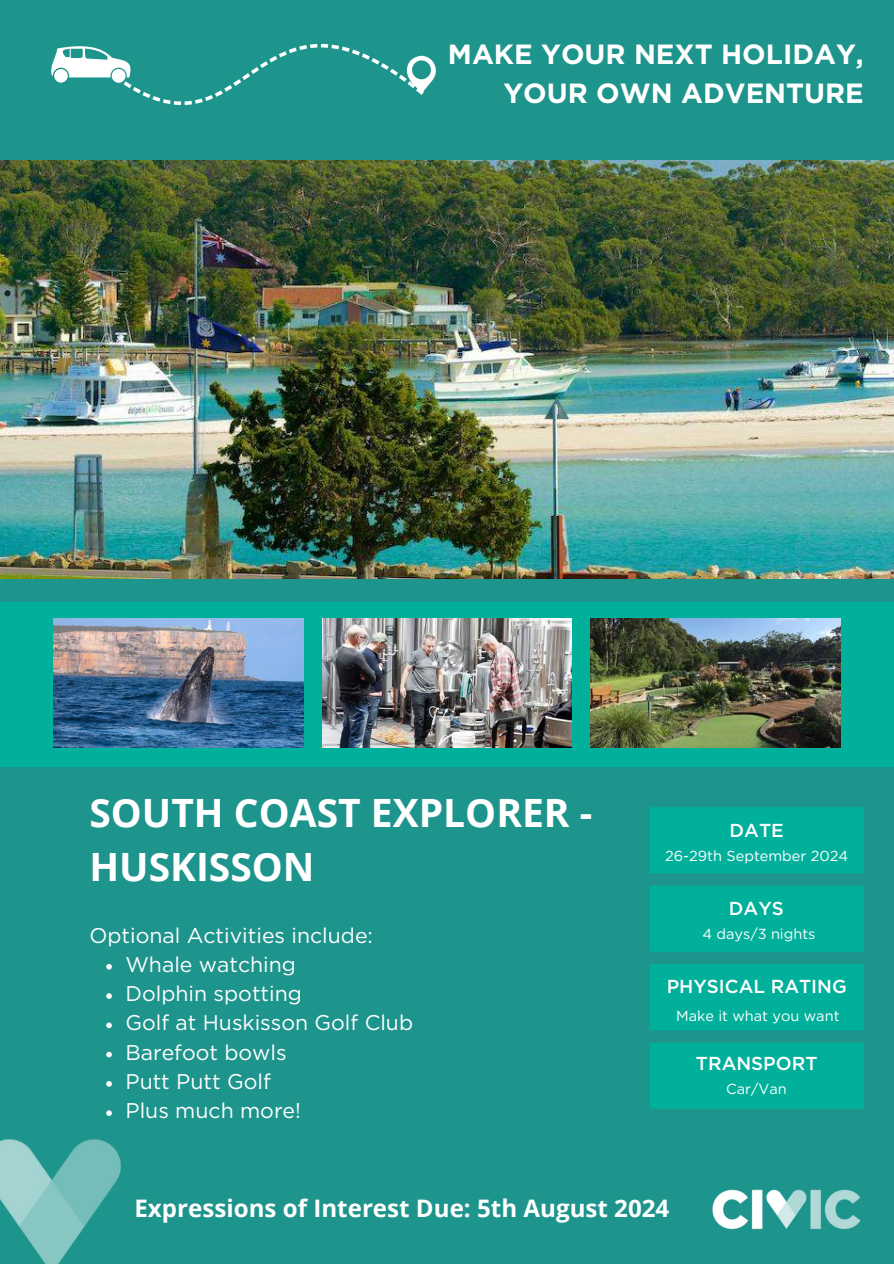
<style>
.page{position:relative;width:894px;height:1264px;background:#fff}
.page>*{position:absolute;margin:0;border:0;box-sizing:border-box;transform-origin:0 0}
.t1{font:700 39px/54px "Open Sans";color:#fff}
.t2{font:700 27.75px/38.2px "Gotham";color:#fff;text-align:right}
.t3{font:700 24.15px "Open Sans";color:#fff}
.t4{font:21.3px/29.2px "Gotham";color:#fff}
.t5{font:500 18.75px "Gotham";color:#fff}
.t6{font:14.55px "Gotham";color:#fff}
</style>
<div class="page">
<div style="left:0;top:0;width:893px;height:1263px;background:#1d948c"></div>
<div style="left:0;top:602px;width:893px;height:164px;background:#00b09b"></div>
<img style="left:0;top:160px;width:893px;height:418px">
<img style="left:54px;top:618px;width:250px;height:129px">
<img style="left:322px;top:618px;width:250px;height:129px">
<img style="left:590px;top:618px;width:249px;height:129px">
<svg style="left:51px;top:44px;width:385px;height:61px"></svg>
<svg style="left:649px;top:807px;width:214px;height:301px;background:#03ac99"></svg>
<img style="left:0;top:1139px;width:121px;height:124px">
<img style="left:712px;top:1189px;width:149px;height:41px">
<svg style="left:106px;top:964px;width:6px;height:5px"></svg>
<svg style="left:106px;top:993px;width:6px;height:5px"></svg>
<svg style="left:106px;top:1022px;width:6px;height:6px"></svg>
<svg style="left:106px;top:1051px;width:6px;height:6px"></svg>
<svg style="left:106px;top:1081px;width:6px;height:5px"></svg>
<svg style="left:106px;top:1110px;width:6px;height:5px"></svg>
<h2 class="t2" style="left:448px;top:35px;width:417px">MAKE YOUR NEXT HOLIDAY,<br>YOUR OWN ADVENTURE</h2>
<h1 class="t1" style="left:89px;top:784px;width:504px">SOUTH COAST EXPLORER -<br>HUSKISSON</h1>
<p class="t4" style="left:125px;top:920px;width:289px;text-indent:-36px">Optional Activities include:<br>Whale watching<br>Dolphin spotting<br>Golf at Huskisson Golf Club<br>Barefoot bowls<br>Putt Putt Golf<br>Plus much more!</p>
<p class="t5" style="left:729px;top:819px;width:56px">DATE</p>
<p class="t6" style="left:665px;top:848px;width:185px">26-29th September 2024</p>
<p class="t5" style="left:728px;top:897px;width:56px">DAYS</p>
<p class="t6" style="left:702px;top:925px;width:115px">4 days/3 nights</p>
<p class="t5" style="left:666px;top:975px;width:181px">PHYSICAL RATING</p>
<p class="t6" style="left:676px;top:1007px;width:165px">Make it what you want</p>
<p class="t5" style="left:695px;top:1052px;width:123px">TRANSPORT</p>
<p class="t6" style="left:725px;top:1080px;width:62px">Car/Van</p>
<p class="t3" style="left:134px;top:1191px;width:536px">Expressions of Interest Due: 5th August 2024</p>
</div>
